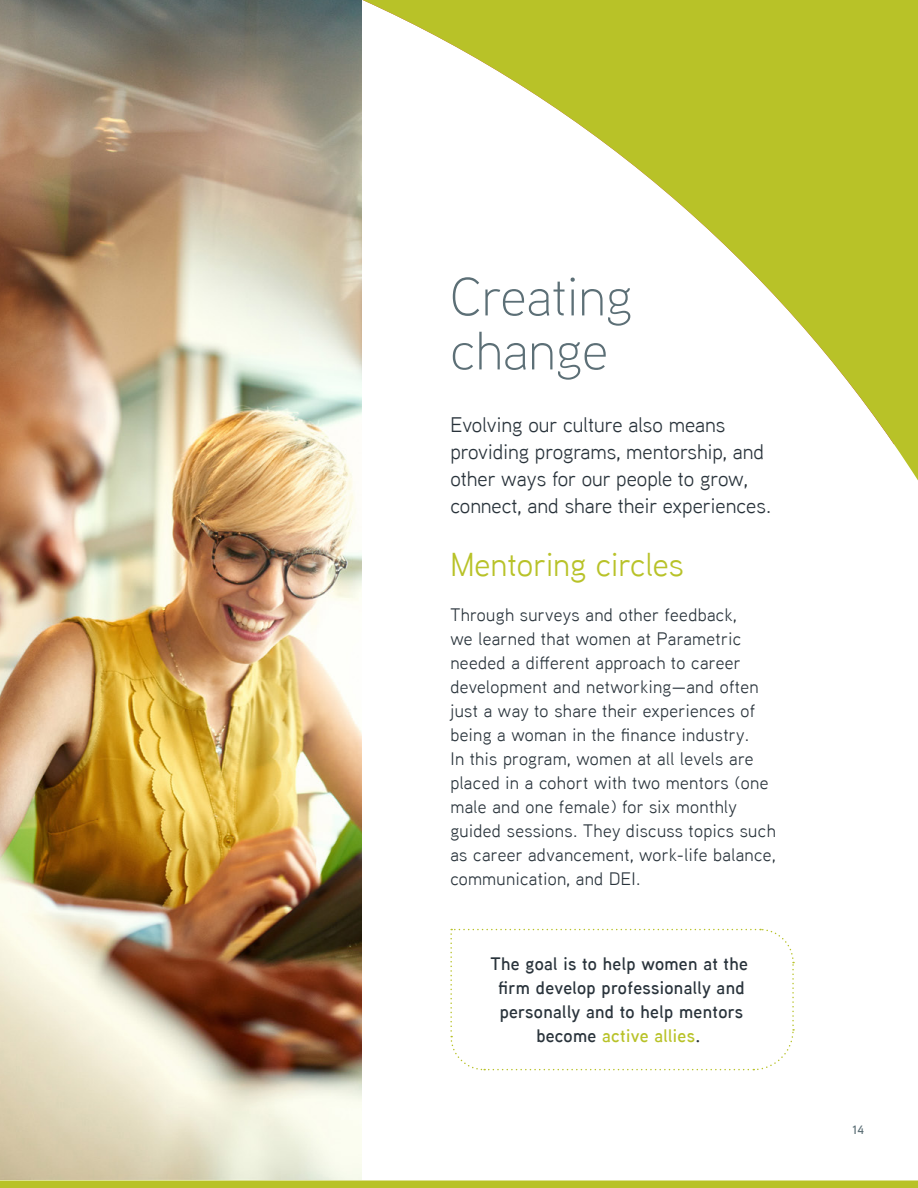
<style>
.page{position:relative;width:918px;height:1188px;background:#fff}
.page>*{position:absolute;margin:0;border:0;box-sizing:border-box;transform-origin:0 0}
.t1{font:300 54px/54px "Aaux Next";color:#5c6f76}
.t2{font:33px "Aaux Next";color:#b8c228}
.t3{font:21px/27px "Aaux Next";color:#29333b}
.t4{font:18px/24px "Aaux Next";letter-spacing:.02em;color:#29333b}
.t5{font:600 18px/24px "Aaux Next";letter-spacing:.02em;color:#29333b;text-align:center}
.t6{font:600 12px "Aaux Next";color:#5c6f76}
.s1{color:#b8c228}
</style>
<div class="page">
<img style="left:0;top:0;width:362px;height:1180px">
<svg style="left:363px;top:0;width:555px;height:480px"></svg>
<div style="left:0;top:1180px;width:918px;height:8px;background:#b8c228"></div>
<svg style="left:450px;top:928px;width:345px;height:143px"></svg>
<h1 class="t1" style="left:450px;top:268px;width:183px">Creating change</h1>
<p class="t3" style="left:450px;top:411px;width:322px">Evolving our culture also means providing programs, mentorship, and other ways for our people to grow, connect, and share their experiences.</p>
<h2 class="t2" style="left:450px;top:543px;width:235px">Mentoring circles</h2>
<p class="t4" style="left:450px;top:602px;width:327px">Through surveys and other feedback,<br>we learned that women at Parametric needed a different approach to career development and networking—and often just a way to share their experiences of being a woman in the finance industry.<br>In this program, women at all levels are placed in a cohort with two mentors (one male and one female) for six monthly guided sessions. They discuss topics such as career advancement, work-life balance, communication, and DEI.</p>
<p class="t5" style="left:490px;top:951px;width:259px">The goal is to help women at the firm develop professionally and personally and to help mentors become <span class="s1">active allies</span>.</p>
<p class="t6" style="left:853px;top:1122px;width:13px">14</p>
</div>
